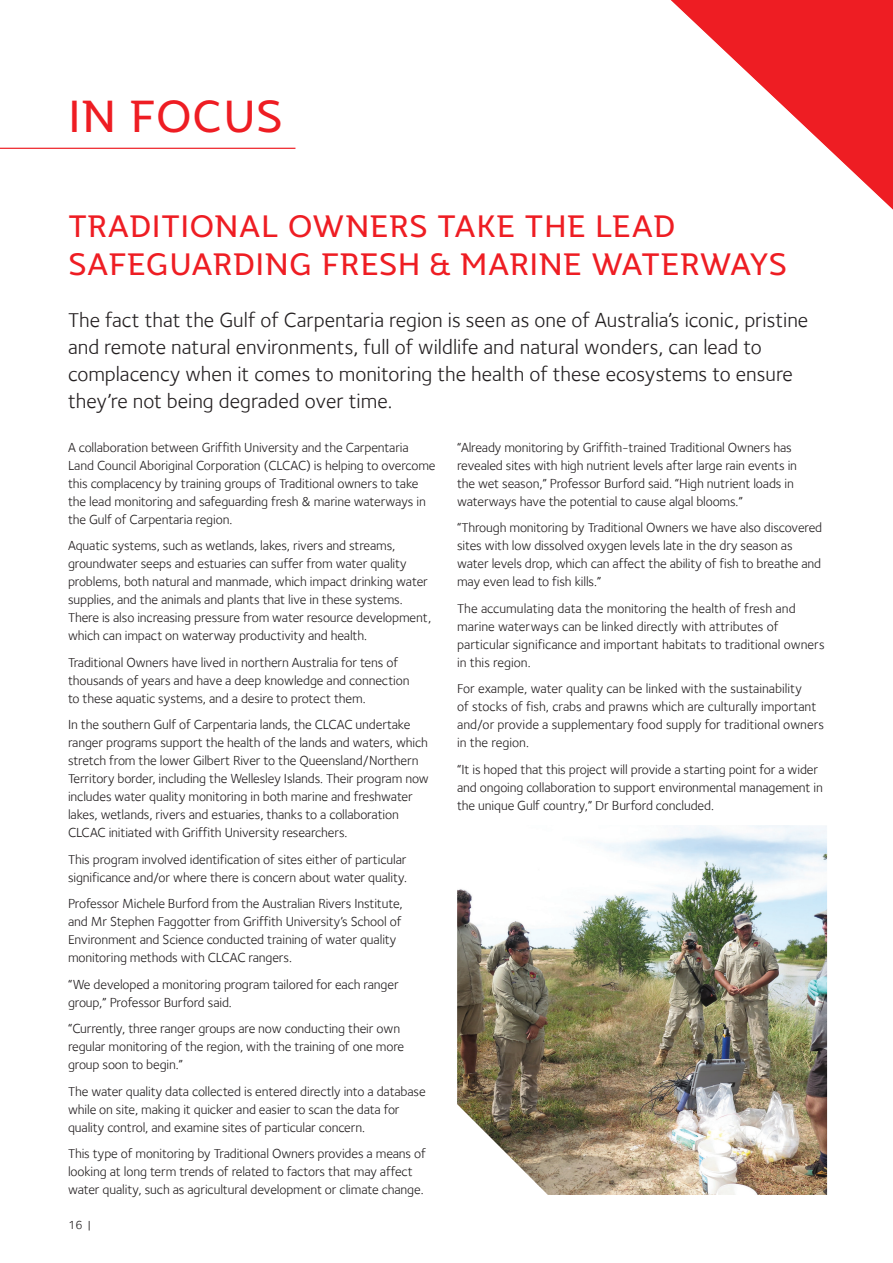
<style>
.page{position:relative;width:893px;height:1263px;background:#fff}
.page>*{position:absolute;margin:0;border:0;box-sizing:border-box;transform-origin:0 0}
.Page_Title_1_Red{font:43.5px "Jotia";letter-spacing:.01em;color:#ee1d23}
.Page_Title_1_Red_Small{font:30px/37.5px "Jotia";letter-spacing:.01em;color:#ee1d23}
.Intro{font:21px/27px "Foundry Sterling";color:#231f20}
.Body_Copy{font:13.5px/18px "Foundry Sterling";letter-spacing:-.01em;color:#231f20}
.t1{font:12px "Foundry Sterling";color:#231f20}
</style>
<div class="page">
<svg style="left:671px;top:0;width:222px;height:209px"></svg>
<hr style="left:0;top:148px;width:295px;height:1px;background:#ee1d23">
<img style="left:457px;top:825px;width:370px;height:370px">
<p class="Page_Title_1_Red" style="left:68px;top:87px;width:216px">IN FOCUS</p>
<p class="Page_Title_1_Red_Small" style="left:68px;top:208px;width:720px">TRADITIONAL OWNERS TAKE THE LEAD<br>SAFEGUARDING FRESH &amp; MARINE WATERWAYS</p>
<p class="Intro" style="left:68px;top:307px;width:742px">The fact that the Gulf of Carpentaria region is seen as one of Australia’s iconic, pristine and remote natural environments, full of wildlife and natural wonders, can lead to complacency when it comes to monitoring the health of these ecosystems to ensure they’re not being degraded over time.</p>
<p class="Body_Copy" style="left:68px;top:438px;width:369px">A collaboration between Griffith University and the Carpentaria Land Council Aboriginal Corporation (CLCAC) is helping to overcome this complacency by training groups of Traditional owners to take the lead monitoring and safeguarding fresh &amp; marine waterways in the Gulf of Carpentaria region.</p>
<p class="Body_Copy" style="left:68px;top:537px;width:365px">Aquatic systems, such as wetlands, lakes, rivers and streams, groundwater seeps and estuaries can suffer from water quality problems, both natural and manmade, which impact drinking water supplies, and the animals and plants that live in these systems.<br>There is also increasing pressure from water resource development, which can impact on waterway productivity and health.</p>
<p class="Body_Copy" style="left:68px;top:653px;width:343px">Traditional Owners have lived in northern Australia for tens of thousands of years and have a deep knowledge and connection to these aquatic systems, and a desire to protect them.</p>
<p class="Body_Copy" style="left:68px;top:716px;width:362px">In the southern Gulf of Carpentaria lands, the CLCAC undertake ranger programs support the health of the lands and waters, which stretch from the lower Gilbert River to the Queensland/Northern Territory border, including the Wellesley Islands. Their program now includes water quality monitoring in both marine and freshwater lakes, wetlands, rivers and estuaries, thanks to a collaboration CLCAC initiated with Griffith University researchers.</p>
<p class="Body_Copy" style="left:68px;top:850px;width:340px">This program involved identification of sites either of particular significance and/or where there is concern about water quality.</p>
<p class="Body_Copy" style="left:68px;top:895px;width:336px">Professor Michele Burford from the Australian Rivers Institute, and Mr Stephen Faggotter from Griffith University’s School of Environment and Science conducted training of water quality monitoring methods with CLCAC rangers.</p>
<p class="Body_Copy" style="left:68px;top:975px;width:332px">“We developed a monitoring program tailored for each ranger group,” Professor Burford said.</p>
<p class="Body_Copy" style="left:68px;top:1020px;width:338px">“Currently, three ranger groups are now conducting their own regular monitoring of the region, with the training of one more group soon to begin.”</p>
<p class="Body_Copy" style="left:68px;top:1082px;width:359px">The water quality data collected is entered directly into a database while on site, making it quicker and easier to scan the data for quality control, and examine sites of particular concern.</p>
<p class="Body_Copy" style="left:68px;top:1145px;width:359px">This type of monitoring by Traditional Owners provides a means of looking at long term trends of related to factors that may affect water quality, such as agricultural development or climate change.</p>
<p class="Body_Copy" style="left:457px;top:438px;width:341px">“Already monitoring by Griffith-trained Traditional Owners has revealed sites with high nutrient levels after large rain events in the wet season,” Professor Burford said. “High nutrient loads in waterways have the potential to cause algal blooms.”</p>
<p class="Body_Copy" style="left:457px;top:519px;width:367px">“Through monitoring by Traditional Owners we have also discovered sites with low dissolved oxygen levels late in the dry season as water levels drop, which can affect the ability of fish to breathe and may even lead to fish kills.”</p>
<p class="Body_Copy" style="left:457px;top:599px;width:369px">The accumulating data the monitoring the health of fresh and marine waterways can be linked directly with attributes of particular significance and important habitats to traditional owners in this region.</p>
<p class="Body_Copy" style="left:457px;top:680px;width:368px">For example, water quality can be linked with the sustainability<br>of stocks of fish, crabs and prawns which are culturally important and/or provide a supplementary food supply for traditional owners in the region.</p>
<p class="Body_Copy" style="left:457px;top:760px;width:367px">“It is hoped that this project will provide a starting point for a wider and ongoing collaboration to support environmental management in the unique Gulf country,” Dr Burford concluded.</p>
<p class="t1" style="left:68px;top:1218px;width:24px">16 |</p>
</div>
